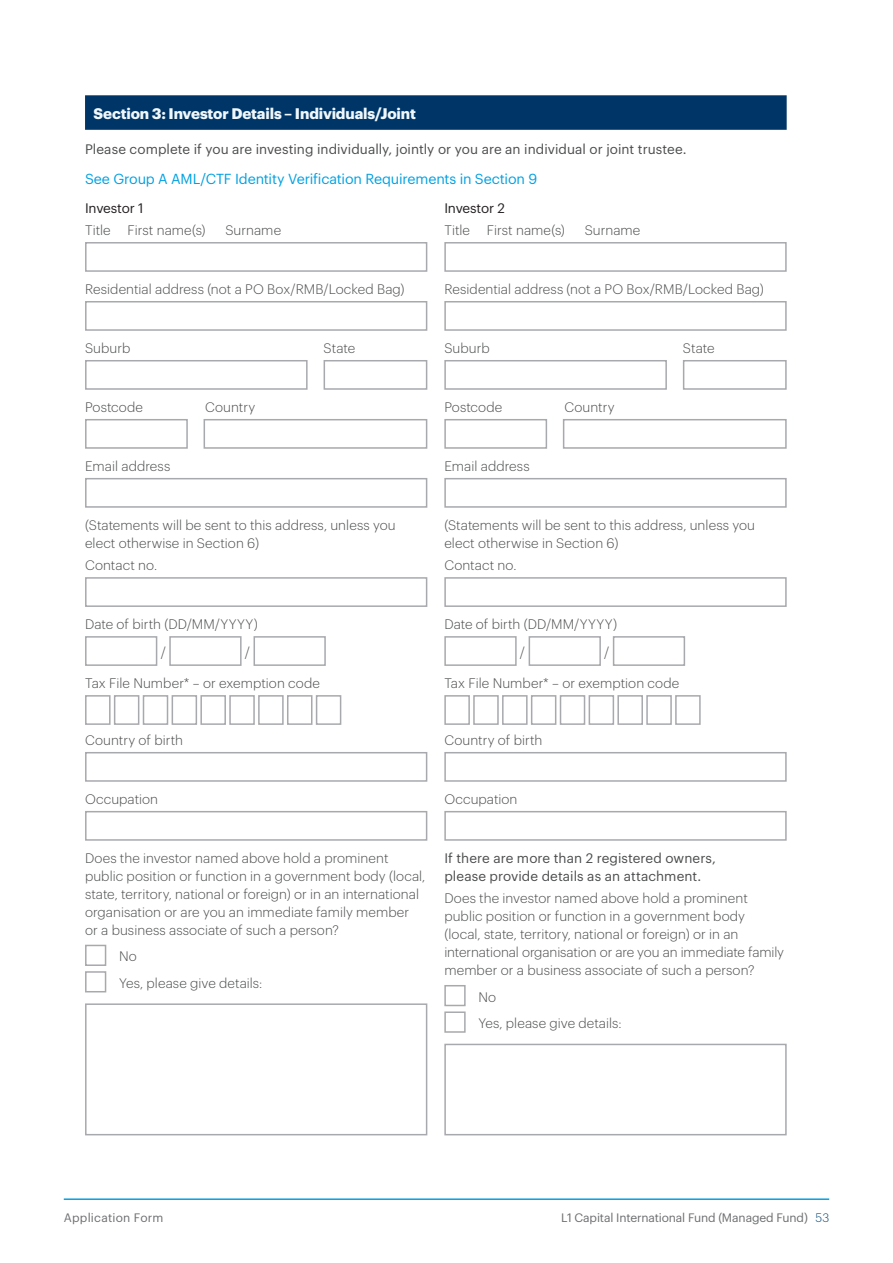
<style>
.page{position:relative;width:893px;height:1263px;background:#fff}
.page>*{position:absolute;margin:0;border:0;box-sizing:border-box;transform-origin:0 0}
.form_Head_A{font:700 15px "Graphik";letter-spacing:-.01em;color:#f0f8fd}
.b_Head_B__span{font:14.25px "Graphik";letter-spacing:-.01em;color:#00a1e3}
.form_Text{font:300 13.5px/18px "Graphik";letter-spacing:.005em;color:#4b4c4d}
.form_Text__span{font:13.5px "Graphik";color:#4b4c4d}
.form_Text-2{font:13.5px/18px "Graphik";letter-spacing:.005em;color:#4b4c4d}
.form_tick_box{font:300 13.5px "Graphik";letter-spacing:.01em;color:#4b4c4d}
.b_Head_C{font:13.5px "Graphik";letter-spacing:-.01em;color:#231f20}
.form_Boxes{font:300 13.5px "Graphik";color:#4b4c4d}
.t1{font:12px "Graphik";letter-spacing:-.005em;color:#6c6d70}
.t2{font:12px "Graphik";letter-spacing:.015em;color:#6c6d70}
.s1{font-weight:300;color:#084978}
</style>
<div class="page">
<div style="left:85px;top:95px;width:702px;height:35px;background:#003667"></div>
<div style="left:85px;top:242px;width:342px;height:30px;background:#fff;border:2px solid #a8a9ad"></div>
<div style="left:85px;top:301px;width:342px;height:30px;background:#fff;border:2px solid #a8a9ad"></div>
<div style="left:85px;top:360px;width:223px;height:30px;background:#fff;border:2px solid #a8a9ad"></div>
<div style="left:324px;top:360px;width:103px;height:30px;background:#fff;border:2px solid #a8a9ad"></div>
<div style="left:85px;top:419px;width:103px;height:30px;background:#fff;border:2px solid #a8a9ad"></div>
<div style="left:204px;top:419px;width:223px;height:30px;background:#fff;border:2px solid #a8a9ad"></div>
<div style="left:85px;top:478px;width:342px;height:30px;background:#fff;border:2px solid #a8a9ad"></div>
<div style="left:85px;top:577px;width:342px;height:30px;background:#fff;border:2px solid #a8a9ad"></div>
<div style="left:85px;top:636px;width:72px;height:30px;background:#fff;border:2px solid #a8a9ad"></div>
<div style="left:169px;top:636px;width:73px;height:30px;background:#fff;border:2px solid #a8a9ad"></div>
<div style="left:254px;top:636px;width:72px;height:30px;background:#fff;border:2px solid #a8a9ad"></div>
<div style="left:85px;top:695px;width:26px;height:30px;background:#fff;border:2px solid #a8a9ad"></div>
<div style="left:114px;top:695px;width:25px;height:30px;background:#fff;border:2px solid #a8a9ad"></div>
<div style="left:143px;top:695px;width:25px;height:30px;background:#fff;border:2px solid #a8a9ad"></div>
<div style="left:172px;top:695px;width:25px;height:30px;background:#fff;border:2px solid #a8a9ad"></div>
<div style="left:200px;top:695px;width:26px;height:30px;background:#fff;border:2px solid #a8a9ad"></div>
<div style="left:229px;top:695px;width:26px;height:30px;background:#fff;border:2px solid #a8a9ad"></div>
<div style="left:258px;top:695px;width:26px;height:30px;background:#fff;border:2px solid #a8a9ad"></div>
<div style="left:287px;top:695px;width:25px;height:30px;background:#fff;border:2px solid #a8a9ad"></div>
<div style="left:316px;top:695px;width:25px;height:30px;background:#fff;border:2px solid #a8a9ad"></div>
<div style="left:85px;top:752px;width:342px;height:30px;background:#fff;border:2px solid #a8a9ad"></div>
<div style="left:85px;top:811px;width:342px;height:30px;background:#fff;border:2px solid #a8a9ad"></div>
<div style="left:85px;top:945px;width:21px;height:21px;background:#fff;border:2px solid #a8a9ad"></div>
<div style="left:85px;top:971px;width:21px;height:21px;background:#fff;border:2px solid #a8a9ad"></div>
<div style="left:85px;top:1003px;width:342px;height:132px;background:#fff;border:2px solid #a8a9ad"></div>
<div style="left:444px;top:242px;width:343px;height:30px;background:#fff;border:2px solid #a8a9ad"></div>
<div style="left:444px;top:301px;width:343px;height:30px;background:#fff;border:2px solid #a8a9ad"></div>
<div style="left:444px;top:360px;width:223px;height:30px;background:#fff;border:2px solid #a8a9ad"></div>
<div style="left:683px;top:360px;width:104px;height:30px;background:#fff;border:2px solid #a8a9ad"></div>
<div style="left:444px;top:419px;width:103px;height:30px;background:#fff;border:2px solid #a8a9ad"></div>
<div style="left:563px;top:419px;width:224px;height:30px;background:#fff;border:2px solid #a8a9ad"></div>
<div style="left:444px;top:478px;width:343px;height:30px;background:#fff;border:2px solid #a8a9ad"></div>
<div style="left:444px;top:577px;width:343px;height:30px;background:#fff;border:2px solid #a8a9ad"></div>
<div style="left:444px;top:636px;width:73px;height:30px;background:#fff;border:2px solid #a8a9ad"></div>
<div style="left:529px;top:636px;width:72px;height:30px;background:#fff;border:2px solid #a8a9ad"></div>
<div style="left:613px;top:636px;width:72px;height:30px;background:#fff;border:2px solid #a8a9ad"></div>
<div style="left:444px;top:695px;width:26px;height:30px;background:#fff;border:2px solid #a8a9ad"></div>
<div style="left:473px;top:695px;width:26px;height:30px;background:#fff;border:2px solid #a8a9ad"></div>
<div style="left:502px;top:695px;width:26px;height:30px;background:#fff;border:2px solid #a8a9ad"></div>
<div style="left:531px;top:695px;width:25px;height:30px;background:#fff;border:2px solid #a8a9ad"></div>
<div style="left:560px;top:695px;width:25px;height:30px;background:#fff;border:2px solid #a8a9ad"></div>
<div style="left:589px;top:695px;width:25px;height:30px;background:#fff;border:2px solid #a8a9ad"></div>
<div style="left:617px;top:695px;width:26px;height:30px;background:#fff;border:2px solid #a8a9ad"></div>
<div style="left:646px;top:695px;width:26px;height:30px;background:#fff;border:2px solid #a8a9ad"></div>
<div style="left:675px;top:695px;width:26px;height:30px;background:#fff;border:2px solid #a8a9ad"></div>
<div style="left:444px;top:752px;width:343px;height:30px;background:#fff;border:2px solid #a8a9ad"></div>
<div style="left:444px;top:811px;width:343px;height:30px;background:#fff;border:2px solid #a8a9ad"></div>
<div style="left:444px;top:985px;width:22px;height:21px;background:#fff;border:2px solid #a8a9ad"></div>
<div style="left:444px;top:1011px;width:22px;height:22px;background:#fff;border:2px solid #a8a9ad"></div>
<div style="left:444px;top:1044px;width:343px;height:91px;background:#fff;border:2px solid #a8a9ad"></div>
<hr style="left:64px;top:1198px;width:765px;height:2px;background:#00a1e3">
<p class="form_Head_A" style="left:94px;top:102px;width:324px">Section 3: Investor Details – Individuals/Joint</p>
<p class="form_Text__span" style="left:85px;top:139px;width:603px">Please complete if you are investing individually, jointly or you are an individual or joint trustee.</p>
<p class="b_Head_B__span" style="left:85px;top:168px;width:454px">See Group A AML/CTF Identity Verification Requirements in Section 9</p>
<p class="b_Head_C" style="left:85px;top:198px;width:60px">Investor 1</p>
<p class="form_Text" style="left:85px;top:220px;width:122px">Title First name(s)</p>
<p class="form_Text" style="left:225px;top:220px;width:57px">Surname</p>
<p class="b_Head_C" style="left:444px;top:198px;width:62px">Investor 2</p>
<p class="form_Text" style="left:444px;top:220px;width:122px">Title First name(s)</p>
<p class="form_Text" style="left:585px;top:220px;width:57px">Surname</p>
<p class="form_Text" style="left:85px;top:279px;width:321px">Residential address (not a PO Box/RMB/Locked Bag)</p>
<p class="form_Text" style="left:444px;top:279px;width:321px">Residential address (not a PO Box/RMB/Locked Bag)</p>
<p class="form_Text" style="left:85px;top:338px;width:47px">Suburb</p>
<p class="form_Text" style="left:324px;top:338px;width:33px">State</p>
<p class="form_Text" style="left:444px;top:338px;width:47px">Suburb</p>
<p class="form_Text" style="left:683px;top:338px;width:33px">State</p>
<p class="form_Text" style="left:85px;top:397px;width:59px">Postcode</p>
<p class="form_Text" style="left:205px;top:397px;width:52px">Country</p>
<p class="form_Text" style="left:444px;top:397px;width:59px">Postcode</p>
<p class="form_Text" style="left:564px;top:397px;width:52px">Country</p>
<p class="form_Text" style="left:85px;top:456px;width:87px">Email address</p>
<p class="form_Text" style="left:444px;top:456px;width:87px">Email address</p>
<p class="form_Text" style="left:85px;top:515px;width:312px">(Statements will be sent to this address, unless you elect otherwise in Section 6)</p>
<p class="form_Text" style="left:85px;top:555px;width:74px">Contact no.</p>
<p class="form_Text" style="left:444px;top:515px;width:312px">(Statements will be sent to this address, unless you elect otherwise in Section 6)</p>
<p class="form_Text" style="left:444px;top:555px;width:74px">Contact no.</p>
<p class="form_Text" style="left:85px;top:614px;width:174px">Date of birth (DD/MM/YYYY)</p>
<p class="form_Boxes" style="left:161px;top:642px;width:7px">/</p>
<p class="form_Boxes" style="left:245px;top:642px;width:7px">/</p>
<p class="form_Text" style="left:85px;top:673px;width:236px">Tax File Number* – or exemption code</p>
<p class="form_Text" style="left:444px;top:614px;width:174px">Date of birth (DD/MM/YYYY)</p>
<p class="form_Boxes" style="left:520px;top:642px;width:7px">/</p>
<p class="form_Boxes" style="left:604px;top:642px;width:7px">/</p>
<p class="form_Text" style="left:444px;top:673px;width:236px">Tax File Number* – or exemption code</p>
<p class="form_Text" style="left:85px;top:730px;width:100px">Country of birth</p>
<p class="form_Text" style="left:444px;top:730px;width:100px">Country of birth</p>
<p class="form_Text" style="left:85px;top:789px;width:75px">Occupation</p>
<p class="form_Text" style="left:444px;top:789px;width:75px">Occupation</p>
<p class="form_Text" style="left:85px;top:848px;width:342px">Does the investor named above hold a prominent public position or function in a government body (local, state, territory, national or foreign) or in an international organisation or are you an immediate family member or a business associate of such a person?</p>
<p class="form_tick_box" style="left:119px;top:947px;width:19px">No</p>
<p class="form_tick_box" style="left:119px;top:973px;width:145px">Yes, please give details:</p>
<p class="form_Text-2" style="left:444px;top:848px;width:273px">If there are more than 2 registered owners, please provide details as an attachment.</p>
<p class="form_Text" style="left:444px;top:888px;width:341px">Does the investor named above hold a prominent public position or function in a government body (local, state, territory, national or foreign) or in an international organisation or are you an immediate family member or a business associate of such a person?</p>
<p class="form_tick_box" style="left:478px;top:987px;width:19px">No</p>
<p class="form_tick_box" style="left:478px;top:1013px;width:145px">Yes, please give details:</p>
<p class="t2" style="left:64px;top:1209px;width:101px">Application Form</p>
<p class="t1" style="left:561px;top:1209px;width:269px">L1 Capital International Fund (Managed Fund) <span class="s1">53</span></p>
</div>
